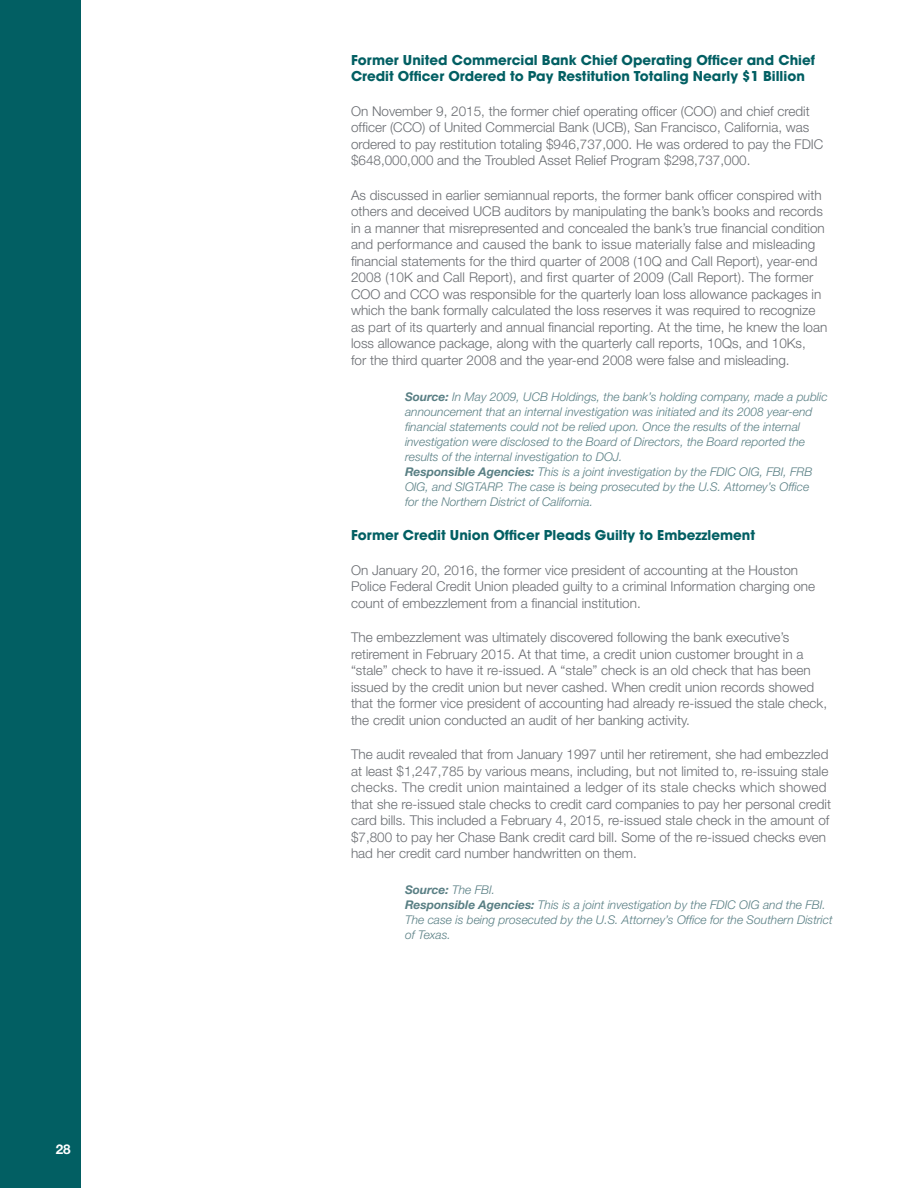
<style>
.page{position:relative;width:918px;height:1188px;background:#fff}
.page>*{position:absolute;margin:0;border:0;box-sizing:border-box;transform-origin:0 0}
.t1{font:300 13.5px/16.5px "Helvetica Neue";color:#696c71}
.t2{font:700 13.5px/16.5px "Avant Garde";color:#025f63}
.t3{font:700 13.5px "Helvetica Neue";color:#fff}
.t4{font:italic 300 12px/15px "Helvetica Neue";color:#597f84}
.s1{font-weight:700}
</style>
<div class="page">
<div style="left:0;top:0;width:81px;height:1188px;background:#025f63"></div>
<p class="t3" style="left:56px;top:1141px;width:17px">28</p>
<h4 class="t2" style="left:351px;top:51px;width:466px">Former United Commercial Bank Chief Operating Officer and Chief<br>Credit Officer Ordered to Pay Restitution Totaling Nearly $1 Billion</h4>
<p class="t1" style="left:351px;top:102px;width:474px">On November 9, 2015, the former chief operating officer (COO) and chief credit officer (CCO) of United Commercial Bank (UCB), San Francisco, California, was ordered to pay restitution totaling $946,737,000. He was ordered to pay the FDIC $648,000,000 and the Troubled Asset Relief Program $298,737,000.</p>
<p class="t1" style="left:351px;top:186px;width:478px">As discussed in earlier semiannual reports, the former bank officer conspired with others and deceived UCB auditors by manipulating the bank’s books and records in a manner that misrepresented and concealed the bank’s true financial condition and performance and caused the bank to issue materially false and misleading financial statements for the third quarter of 2008 (10Q and Call Report), year-end 2008 (10K and Call Report), and first quarter of 2009 (Call Report). The former COO and CCO was responsible for the quarterly loan loss allowance packages in which the bank formally calculated the loss reserves it was required to recognize as part of its quarterly and annual financial reporting. At the time, he knew the loan loss allowance package, along with the quarterly call reports, 10Qs, and 10Ks,<br>for the third quarter 2008 and the year-end 2008 were false and misleading.</p>
<p class="t4" style="left:405px;top:389px;width:424px"><span class="s1">Source:</span> In May 2009, UCB Holdings, the bank’s holding company, made a public announcement that an internal investigation was initiated and its 2008 year-end financial statements could not be relied upon. Once the results of the internal investigation were disclosed to the Board of Directors, the Board reported the results of the internal investigation to DOJ.<br><span class="s1">Responsible Agencies:</span> This is a joint investigation by the FDIC OIG, FBI, FRB OIG, and SIGTARP. The case is being prosecuted by the U.S. Attorney’s Office<br>for the Northern District of California.</p>
<h4 class="t2" style="left:351px;top:527px;width:406px">Former Credit Union Officer Pleads Guilty to Embezzlement</h4>
<p class="t1" style="left:351px;top:561px;width:466px">On January 20, 2016, the former vice president of accounting at the Houston<br>Police Federal Credit Union pleaded guilty to a criminal Information charging one count of embezzlement from a financial institution.</p>
<p class="t1" style="left:351px;top:629px;width:478px">The embezzlement was ultimately discovered following the bank executive’s retirement in February 2015. At that time, a credit union customer brought in a “stale” check to have it re-issued. A “stale” check is an old check that has been issued by the credit union but never cashed. When credit union records showed that the former vice president of accounting had already re-issued the stale check, the credit union conducted an audit of her banking activity.</p>
<p class="t1" style="left:351px;top:746px;width:482px">The audit revealed that from January 1997 until her retirement, she had embezzled at least $1,247,785 by various means, including, but not limited to, re-issuing stale checks. The credit union maintained a ledger of its stale checks which showed that she re-issued stale checks to credit card companies to pay her personal credit card bills. This included a February 4, 2015, re-issued stale check in the amount of $7,800 to pay her Chase Bank credit card bill. Some of the re-issued checks even had her credit card number handwritten on them.</p>
<p class="t4" style="left:405px;top:882px;width:429px"><span class="s1">Source:</span> The FBI.<br><span class="s1">Responsible Agencies:</span> This is a joint investigation by the FDIC OIG and the FBI.<br>The case is being prosecuted by the U.S. Attorney’s Office for the Southern District of Texas.</p>
</div>
